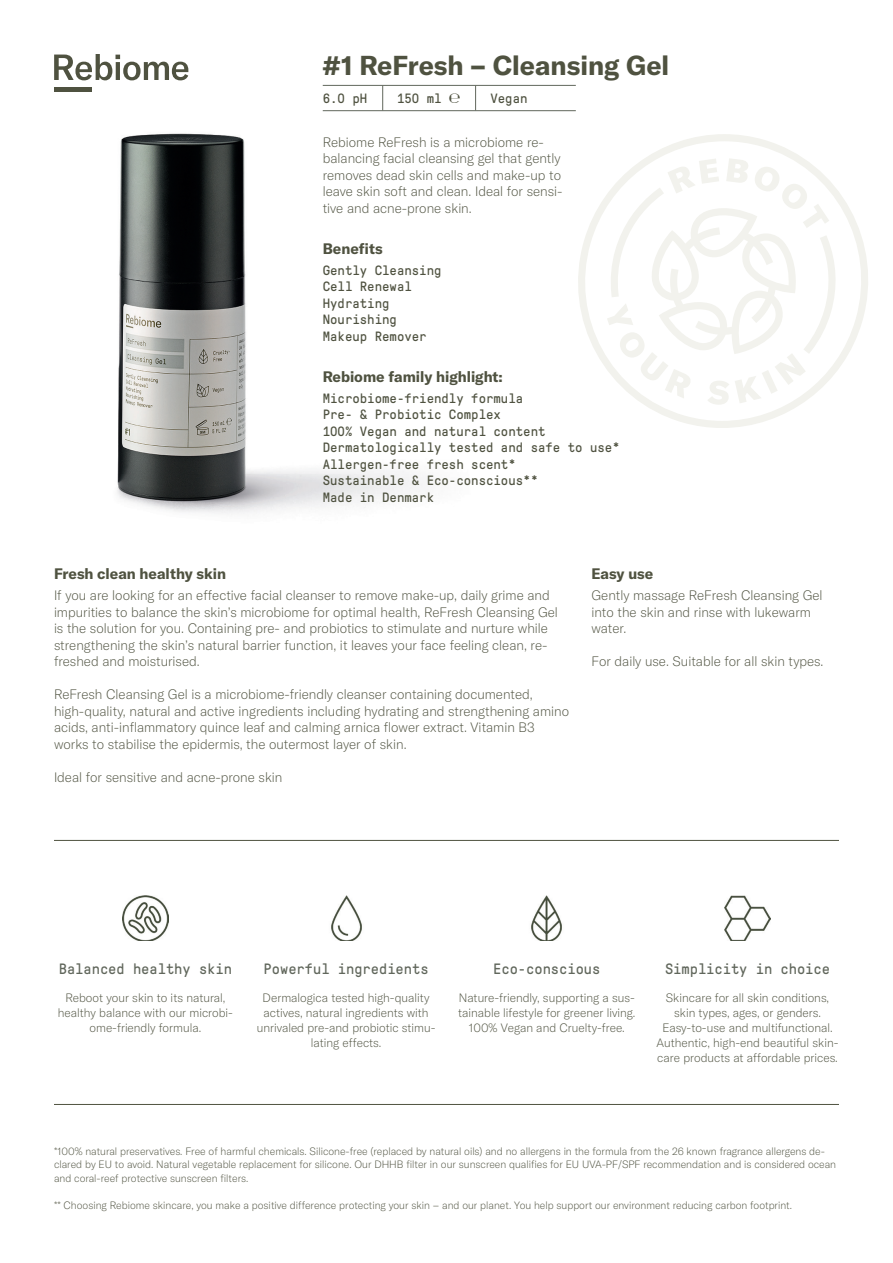
<style>
.page{position:relative;width:893px;height:1263px;background:#fff}
.page>*{position:absolute;margin:0;border:0;box-sizing:border-box;transform-origin:0 0}
.t1{font:700 27px "GT America";color:#4f5240}
.t2{font:15px "GT Pressura Mono";color:#61675c}
.t3{font:700 15px "GT America";color:#4f5240}
.t4{font:100 13.5px/16.5px "GT America";color:#4f5240}
.t5{font:13.5px/16.5px "GT Pressura Mono";color:#4f5240}
.t6{font:100 12px/15px "GT America";color:#4f5240;text-align:center}
.t7{font:100 10.5px/13.5px "GT America";color:#4f5240}
.s1{font-family:"GT America"}
</style>
<div class="page">
<img style="left:117px;top:110px;width:368px;height:404px">
<img style="left:123px;top:895px;width:45px;height:46px">
<img style="left:331px;top:895px;width:31px;height:46px">
<img style="left:531px;top:895px;width:31px;height:46px">
<img style="left:725px;top:895px;width:45px;height:46px">
<svg style="left:578px;top:134px;width:290px;height:294px"></svg>
<svg style="left:607px;top:158px;width:231px;height:247px"></svg>
<hr style="left:54px;top:1104px;width:785px;height:1px;background:#4f5240">
<hr style="left:54px;top:840px;width:785px;height:1px;background:#4f5240">
<svg style="left:382px;top:86px;width:1px;height:24px"></svg>
<svg style="left:475px;top:86px;width:1px;height:24px"></svg>
<hr style="left:323px;top:85px;width:253px;height:1px;background:#61675c">
<hr style="left:323px;top:110px;width:253px;height:1px;background:#61675c">
<div style="left:54px;top:87px;width:37px;height:5px;background:#4f5240"></div>
<svg style="left:54px;top:54px;width:134px;height:26px"></svg>
<h1 class="t1" style="left:323px;top:49px;width:348px">#1 ReFresh – Cleansing Gel</h1>
<p class="t5" style="left:323px;top:90px;width:46px">6.0 pH</p>
<p class="t5" style="left:397px;top:90px;width:65px">150 ml <span class="s1">℮</span></p>
<p class="t5" style="left:490px;top:90px;width:39px">Vegan</p>
<p class="t4" style="left:323px;top:134px;width:241px">Rebiome ReFresh is a microbiome re&shy;balancing facial cleansing gel that gently removes dead skin cells and make-up to leave skin soft and clean. Ideal for sensi&shy;tive and acne-prone skin.</p>
<p class="t3" style="left:323px;top:239px;width:61px">Benefits</p>
<p class="t5" style="left:323px;top:262px;width:120px">Gently Cleansing<br>Cell Renewal<br>Hydrating<br>Nourishing<br>Makeup Remover</p>
<p class="t3" style="left:323px;top:367px;width:181px">Rebiome family highlight:</p>
<p class="t5" style="left:323px;top:390px;width:298px">Microbiome-friendly formula<br>Pre- &amp; Probiotic Complex<br>100% Vegan and natural content<br>Dermatologically tested and safe to use*<br>Allergen-free fresh scent*<br>Sustainable &amp; Eco-conscious**<br>Made in Denmark</p>
<p class="t3" style="left:54px;top:564px;width:174px">Fresh clean healthy skin</p>
<p class="t4" style="left:54px;top:587px;width:505px">If you are looking for an effective facial cleanser to remove make-up, daily grime and impurities to balance the skin’s microbiome for optimal health, ReFresh Cleansing Gel is the solution for you. Containing pre- and probiotics to stimulate and nurture while strengthening the skin’s natural barrier function, it leaves your face feeling clean, re&shy;freshed and moisturised.</p>
<p class="t4" style="left:54px;top:686px;width:517px">ReFresh Cleansing Gel is a microbiome-friendly cleanser containing documented, high-quality, natural and active ingredients including hydrating and strengthening amino acids, anti-inflammatory quince leaf and calming arnica flower extract. Vitamin B3 works to stabilise the epidermis, the outermost layer of skin.</p>
<p class="t4" style="left:54px;top:769px;width:230px">Ideal for sensitive and acne-prone skin</p>
<p class="t3" style="left:591px;top:564px;width:63px">Easy use</p>
<p class="t4" style="left:591px;top:587px;width:233px">Gently massage ReFresh Cleansing Gel into the skin and rinse with lukewarm water.</p>
<p class="t4" style="left:591px;top:653px;width:233px">For daily use. Suitable for all skin types.</p>
<p class="t2" style="left:59px;top:961px;width:175px">Balanced healthy skin</p>
<p class="t6" style="left:58px;top:990px;width:177px">Reboot your skin to its natural, healthy balance with our microbi&shy;ome-friendly formula.</p>
<p class="t2" style="left:264px;top:961px;width:166px">Powerful ingredients</p>
<p class="t6" style="left:257px;top:990px;width:180px">Dermalogica tested high-quality actives, natural ingredients with unrivaled pre-and probiotic stimu&shy;lating effects.</p>
<p class="t2" style="left:493px;top:961px;width:109px">Eco-conscious</p>
<p class="t6" style="left:458px;top:990px;width:179px">Nature-friendly, supporting a sus&shy;tainable lifestyle for greener living.<br>100% Vegan and Cruelty-free.</p>
<p class="t2" style="left:665px;top:961px;width:166px">Simplicity in choice</p>
<p class="t6" style="left:657px;top:990px;width:183px">Skincare for all skin conditions, skin types, ages, or genders.<br>Easy-to-use and multifunctional.<br>Authentic, high-end beautiful skin&shy;care products at affordable prices.</p>
<p class="t7" style="left:54px;top:1144px;width:784px">*100% natural preservatives. Free of harmful chemicals. Silicone-free (replaced by natural oils) and no allergens in the formula from the 26 known fragrance allergens de&shy;clared by EU to avoid. Natural vegetable replacement for silicone. Our DHHB filter in our sunscreen qualifies for EU UVA-PF/SPF recommendation and is considered ocean and coral-reef protective sunscreen filters.</p>
<p class="t7" style="left:54px;top:1198px;width:739px">** Choosing Rebiome skincare, you make a positive difference protecting your skin – and our planet. You help support our environment reducing carbon footprint.</p>
</div>
